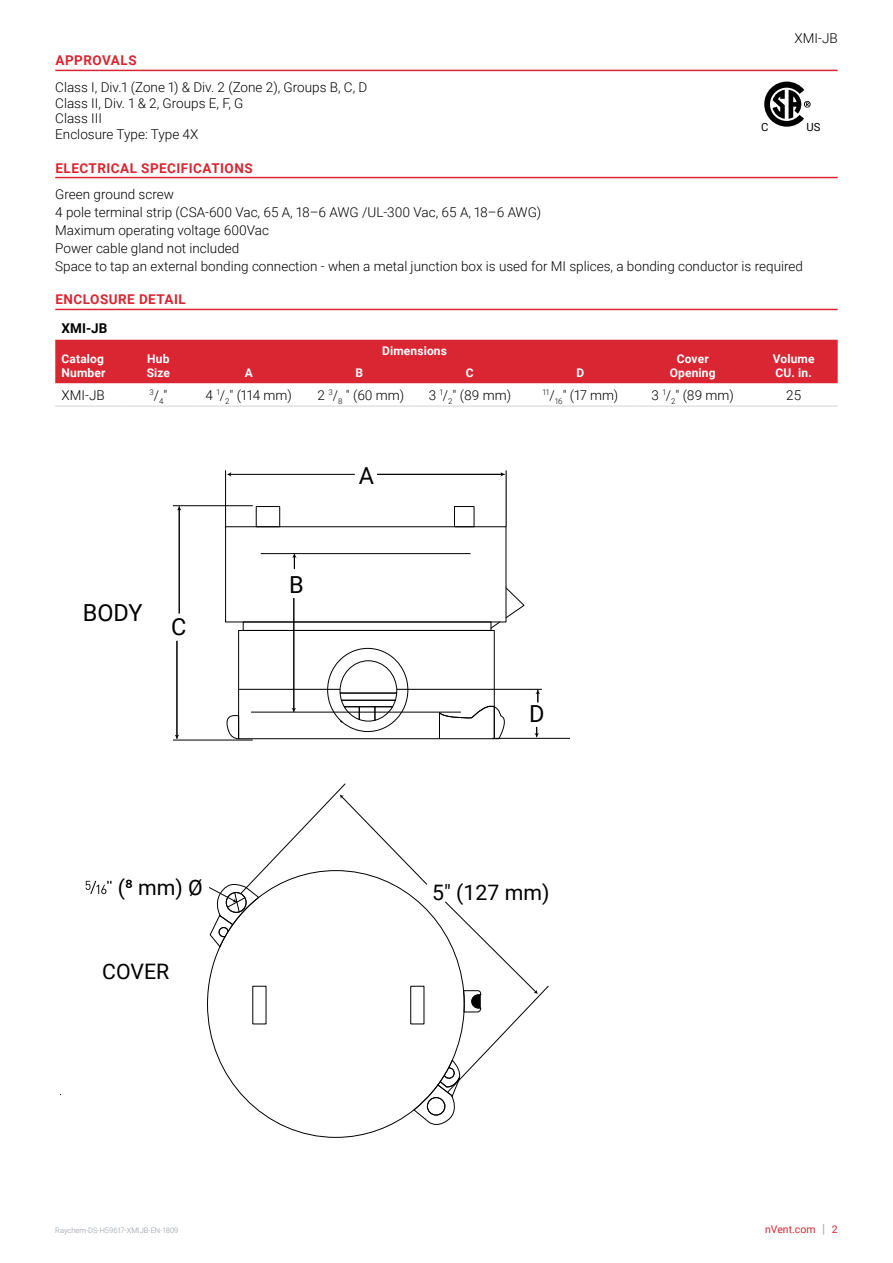
<style>
.page{position:relative;width:893px;height:1263px;background:#fff}
.page>*{position:absolute;margin:0;border:0;box-sizing:border-box;transform-origin:0 0}
.t1{font:23.55px "Roboto";color:#000}
.t2{font:21.3px "Roboto";color:#000}
.t3{font:300 13.5px/18px "Roboto";color:#000}
.t4{font:700 13.5px "Roboto";letter-spacing:.035em;color:#d92632}
.t5{font:700 13.5px "Roboto";color:#000}
.t6{font:700 12px/14.2px "Roboto";letter-spacing:.01em;color:#fff}
.t7{font:11.25px "Roboto";color:#000}
.t8{font:10.5px "Roboto";color:#d92632}
.t9{font:300 7.8px "Roboto";color:#000}
.t10{font:300 7.5px "Roboto";color:#90969e}
.s1{font-size:13.5px}
.s2{font-size:12.6px;color:#90969e}
</style>
<div class="page">
<hr style="left:55px;top:70px;width:783px;height:1px;background:#d92632">
<hr style="left:55px;top:177px;width:783px;height:1px;background:#d92632">
<hr style="left:55px;top:309px;width:783px;height:1px;background:#d92632">
<div style="left:55px;top:340px;width:783px;height:43px;background:#d92632"></div>
<hr style="left:55px;top:405px;width:68px;height:2px;background:#e1e2e4">
<hr style="left:123px;top:405px;width:70px;height:2px;background:#e1e2e4">
<hr style="left:193px;top:405px;width:111px;height:2px;background:#e1e2e4">
<hr style="left:304px;top:405px;width:111px;height:2px;background:#e1e2e4">
<hr style="left:415px;top:405px;width:110px;height:2px;background:#e1e2e4">
<hr style="left:525px;top:405px;width:111px;height:2px;background:#e1e2e4">
<hr style="left:636px;top:405px;width:114px;height:2px;background:#e1e2e4">
<hr style="left:750px;top:405px;width:88px;height:2px;background:#e1e2e4">
<hr style="left:239px;top:689px;width:303px;height:1px;background:#000">
<div style="left:256px;top:506px;width:24px;height:21px;border:1px solid #000"></div>
<div style="left:454px;top:506px;width:20px;height:21px;border:1px solid #000"></div>
<hr style="left:225px;top:470px;width:1px;height:57px;background:#000">
<hr style="left:506px;top:470px;width:1px;height:57px;background:#000">
<hr style="left:230px;top:474px;width:125px;height:1px;background:#000">
<svg style="left:227px;top:472px;width:4px;height:5px"></svg>
<hr style="left:377px;top:474px;width:125px;height:1px;background:#000">
<hr style="left:179px;top:509px;width:1px;height:104px;background:#000">
<svg style="left:177px;top:506px;width:5px;height:4px"></svg>
<hr style="left:177px;top:641px;width:1px;height:95px;background:#000">
<svg style="left:175px;top:735px;width:4px;height:4px"></svg>
<hr style="left:173px;top:505px;width:80px;height:1px;background:#000">
<hr style="left:173px;top:740px;width:80px;height:1px;background:#000">
<svg style="left:535px;top:690px;width:5px;height:12px"></svg>
<svg style="left:534px;top:727px;width:5px;height:10px"></svg>
<hr style="left:492px;top:738px;width:77px;height:1px;background:#000">
<svg style="left:225px;top:526px;width:300px;height:213px"></svg>
<svg style="left:86px;top:881px;width:25px;height:13px"></svg>
<svg style="left:209px;top:783px;width:340px;height:346px"></svg>
<svg style="left:764px;top:82px;width:47px;height:45px"></svg>
<p class="t3" style="left:795px;top:29px;width:45px">XMI-JB</p>
<p class="t4" style="left:56px;top:51px;width:83px">APPROVALS</p>
<p class="t3" style="left:55px;top:79px;width:314px;line-height:15.8px">Class I, Div.1 (Zone 1) &amp; Div. 2 (Zone 2), Groups B, C, D<br>Class II, Div. 1 &amp; 2, Groups E, F, G<br>Class III<br>Enclosure Type: Type 4X</p>
<p class="t4" style="left:56px;top:158px;width:199px">ELECTRICAL SPECIFICATIONS</p>
<p class="t3" style="left:55px;top:185px;width:749px">Green ground screw<br>4 pole terminal strip (CSA-600 Vac, 65 A, 18–6 AWG /UL-300 Vac, 65 A, 18–6 AWG)<br>Maximum operating voltage 600Vac<br>Power cable gland not included<br>Space to tap an external bonding connection - when a metal junction box is used for MI splices, a bonding conductor is required</p>
<p class="t4" style="left:56px;top:290px;width:132px">ENCLOSURE DETAIL</p>
<p class="t5" style="left:62px;top:319px;width:47px">XMI-JB</p>
<p class="t6" style="left:62px;top:351px;width:45px">Catalog<br>Number</p>
<p class="t6" style="left:147px;top:351px;width:25px">Hub<br>Size</p>
<p class="t7" style="left:761px;top:119px;width:9px">C</p>
<p class="t7" style="left:806px;top:119px;width:15px">US</p>
<p class="t6" style="left:382px;top:343px;width:66px">Dimensions</p>
<p class="t6" style="left:670px;top:351px;width:47px;text-align:center">Cover<br>Opening</p>
<p class="t6" style="left:773px;top:351px;width:43px">Volume</p>
<p class="t6" style="left:245px;top:365px;width:10px">A</p>
<p class="t6" style="left:355px;top:365px;width:9px">B</p>
<p class="t6" style="left:466px;top:365px;width:9px">C</p>
<p class="t6" style="left:577px;top:365px;width:9px">D</p>
<p class="t6" style="left:776px;top:365px;width:38px">CU. in.</p>
<p class="t3" style="left:62px;top:385px;width:45px">XMI-JB</p>
<p class="t9" style="left:149px;top:391px;width:19px">3<span class="s1">/</span>4<span class="s1">"</span></p>
<p class="t3" style="left:206px;top:385px;width:88px">4 <sup>1</sup>/<sub>2</sub>" (114 mm)</p>
<p class="t3" style="left:318px;top:385px;width:88px">2 <sup>3</sup>/<sub>8</sub> " (60 mm)</p>
<p class="t3" style="left:429px;top:385px;width:84px">3 <sup>1</sup>/<sub>2</sub>" (89 mm)</p>
<p class="t3" style="left:542px;top:385px;width:77px"><sup>11</sup>/<sub>16</sub>" (17 mm)</p>
<p class="t3" style="left:652px;top:385px;width:84px">3 <sup>1</sup>/<sub>2</sub>" (89 mm)</p>
<p class="t3" style="left:786px;top:385px;width:16px">25</p>
<h1 class="t1" style="left:83px;top:596px;width:61px">BODY</h1>
<h1 class="t1" style="left:171px;top:611px;width:17px">C</h1>
<h2 class="t2" style="left:118px;top:872px;width:87px">(8 mm) Ø</h2>
<h2 class="t2" style="left:102px;top:957px;width:69px">COVER</h2>
<h1 class="t1" style="left:289px;top:568px;width:16px">B</h1>
<h1 class="t1" style="left:359px;top:459px;width:17px">A</h1>
<h1 class="t1" style="left:529px;top:697px;width:17px">D</h1>
<h2 class="t2" style="left:432px;top:878px;width:119px">5" (127 mm)</h2>
<p class="t10" style="left:55px;top:1225px;width:125px">Raychem-DS-H59617-XMIJB-EN-1809</p>
<p class="t8" style="left:765px;top:1222px;width:74px">nVent.com <span class="s2">|</span> 2</p>
</div>
